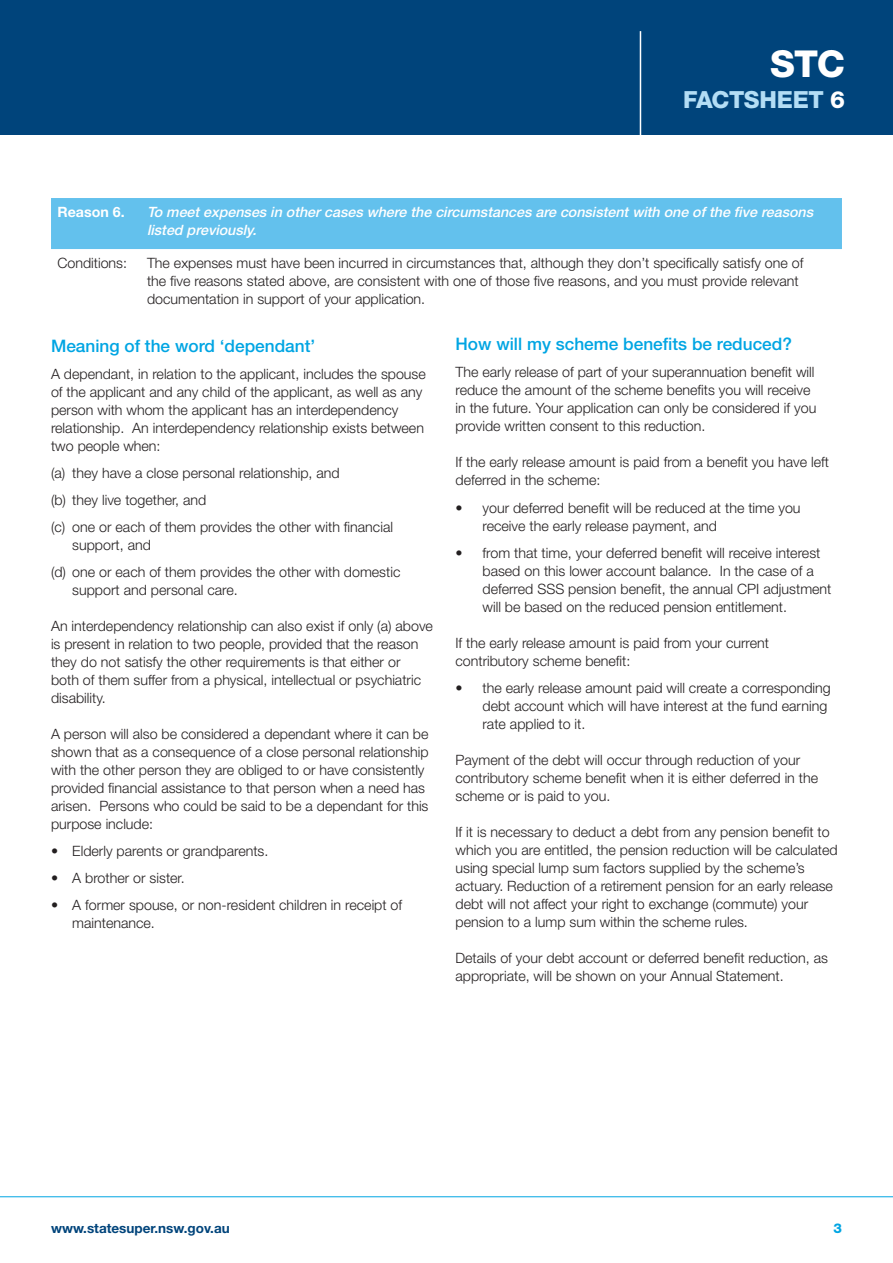
<style>
.page{position:relative;width:893px;height:1263px;background:#fff}
.page>*{position:absolute;margin:0;border:0;box-sizing:border-box;transform-origin:0 0}
.t1{font:800 37.2px "Helvetica Neue LT Std";color:#fff}
.t2{font:800 23.7px "Helvetica Neue LT Std";letter-spacing:-.015em;color:#b3ddf5}
.Heading_1{font:500 17.25px "Helvetica Neue LT Pro";color:#00a5e3}
.List{font:300 14.25px/18px "Helvetica Neue LT Pro";color:#231f20}
.t3{font:italic 500 14.25px/18px "Helvetica Neue LT Pro";color:#fff}
.t4{font:700 14.25px "Helvetica Neue LT Std";color:#fff}
.t5{font:700 13.5px "Helvetica Neue LT Std";color:#00447b}
.t6{font:800 13.5px "Helvetica Neue LT Std";color:#00a5e3}
.s1{color:#fff}
</style>
<div class="page">
<hr style="left:0;top:1196px;width:893px;height:1px;background:#00a5e3">
<div style="left:0;top:0;width:893px;height:135px;background:#00447b"></div>
<hr style="left:640px;top:31px;width:1px;height:104px;background:#fff">
<div style="left:51px;top:198px;width:791px;height:51px;background:#63c1ed"></div>
<h1 class="t1" style="left:770px;top:41px;width:76px">STC</h1>
<h2 class="t2" style="left:683px;top:85px;width:164px">FACTSHEET <span class="s1">6</span></h2>
<p class="t4" style="left:57px;top:203px;width:69px">Reason 6.</p>
<p class="t3" style="left:147px;top:202px;width:671px">To meetexpenses in othercases where the circumstances are consistentwith one ofthe five reasons listed previously.</p>
<p class="List" style="left:57px;top:253px;width:71px">Conditions:</p>
<p class="List" style="left:147px;top:253px;width:658px">The expenses must have been incurred in circumstances that, although they don’t specifically satisfy one of the five reasons stated above, are consistent with one of those five reasons, and you must provide relevant documentation in support of your application.</p>
<p class="Heading_1" style="left:51px;top:335px;width:266px">Meaning of the word ‘dependant’</p>
<p class="List" style="left:51px;top:364px;width:376px">A dependant, in relation to the applicant, includes the spouse of the applicant and any child of the applicant, as well as any person with whom the applicant has an interdependency relationship. An interdependency relationship exists between two people when:</p>
<p class="List" style="left:51px;top:463px;width:290px">(a) they have a close personal relationship, and</p>
<p class="List" style="left:51px;top:490px;width:157px">(b) they live together, and</p>
<p class="List" style="left:72px;top:517px;width:322px;text-indent:-21px">(c) one or each of them provides the other with financial support, and</p>
<p class="List" style="left:72px;top:562px;width:330px;text-indent:-21px">(d) one or each of them provides the other with domestic support and personal care.</p>
<p class="List" style="left:51px;top:616px;width:383px">An interdependency relationship can also exist if only (a) above is present in relation to two people, provided that the reason they do not satisfy the other requirements is that either or<br>both of them suffer from a physical, intellectual or psychiatric disability.</p>
<p class="List" style="left:51px;top:724px;width:379px">A person will also be considered a dependant where it can be shown that as a consequence of a close personal relationship with the other person they are obliged to or have consistently provided financial assistance to that person when a need has arisen. Persons who could be said to be a dependant for this purpose include:</p>
<p class="List" style="left:51px;top:841px;width:219px">• Elderly parents or grandparents.</p>
<p class="List" style="left:51px;top:868px;width:135px">• A brother or sister.</p>
<p class="List" style="left:72px;top:895px;width:331px;text-indent:-21px">• A former spouse, or non-resident children in receipt of maintenance.</p>
<p class="Heading_1" style="left:455px;top:334px;width:338px">How will my scheme benefits be reduced?</p>
<p class="List" style="left:455px;top:363px;width:362px">The early release of part of your superannuation benefit will reduce the amount of the scheme benefits you will receive in the future. Your application can only be considered if you provide written consent to this reduction.</p>
<p class="List" style="left:455px;top:453px;width:375px">If the early release amount is paid from a benefit you have left deferred in the scheme:</p>
<p class="List" style="left:482px;top:498px;width:320px;text-indent:-27px">• your deferred benefit will be reduced at the time you receive the early release payment, and</p>
<p class="List" style="left:482px;top:543px;width:350px;text-indent:-27px">• from that time, your deferred benefit will receive interest based on this lower account balance. In the case of a deferred SSS pension benefit, the annual CPI adjustment will be based on the reduced pension entitlement.</p>
<p class="List" style="left:455px;top:633px;width:315px">If the early release amount is paid from your current contributory scheme benefit:</p>
<p class="List" style="left:482px;top:678px;width:350px;text-indent:-27px">• the early release amount paid will create a corresponding debt account which will have interest at the fund earning rate applied to it.</p>
<p class="List" style="left:455px;top:750px;width:364px">Payment of the debt will occur through reduction of your contributory scheme benefit when it is either deferred in the scheme or is paid to you.</p>
<p class="List" style="left:455px;top:822px;width:384px">If it is necessary to deduct a debt from any pension benefit to which you are entitled, the pension reduction will be calculated using special lump sum factors supplied by the scheme’s actuary. Reduction of a retirement pension for an early release debt will not affect your right to exchange (commute) your pension to a lump sum within the scheme rules.</p>
<p class="List" style="left:455px;top:948px;width:374px">Details of your debt account or deferred benefit reduction, as appropriate, will be shown on your Annual Statement.</p>
<p class="t5" style="left:51px;top:1220px;width:180px">www.statesuper.nsw.gov.au</p>
<p class="t6" style="left:833px;top:1220px;width:10px">3</p>
</div>
